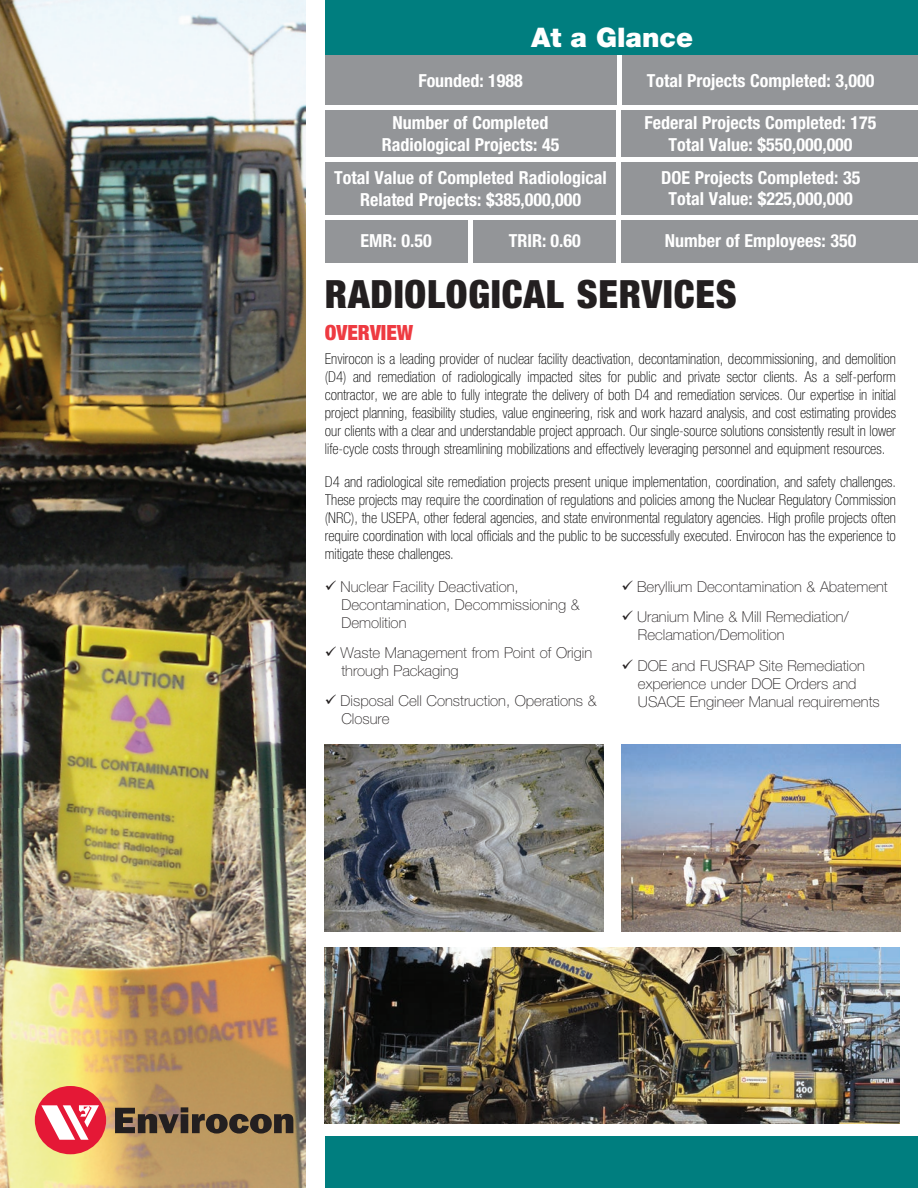
<style>
.page{position:relative;width:918px;height:1188px;background:#fff}
.page>*{position:absolute;margin:0;border:0;box-sizing:border-box;transform-origin:0 0}
.t1{font:900 condensed 39px "Helvetica Neue LT Std";letter-spacing:.02em;color:#231f20}
.t2{font:900 27px "Helvetica Neue LT Std";color:#fff}
.t3{font:900 condensed 21px "Helvetica Neue LT Std";color:#ee3a41}
.t4{font:700 condensed 18px/21.6px "Helvetica Neue LT Std";color:#fff;text-align:center}
.t5{font:100 condensed 15px/18px "Helvetica Neue LT Std";color:#000;text-align:justify}
.t6{font:100 15px/18px "Helvetica Neue LT Std";color:#231f20}
</style>
<div class="page">
<div style="left:320px;top:0;width:598px;height:56px;background:#007e7f"></div>
<div style="left:320px;top:56px;width:598px;height:207px;background:#939598"></div>
<div style="left:311px;top:1136px;width:607px;height:52px;background:#007e7f"></div>
<hr style="left:320px;top:106px;width:598px;height:4px;background:#fff">
<div style="left:324px;top:157px;width:594px;height:5px;background:#fff"></div>
<hr style="left:324px;top:215px;width:594px;height:4px;background:#fff">
<div style="left:468px;top:217px;width:5px;height:46px;background:#fff"></div>
<hr style="left:617px;top:217px;width:4px;height:46px;background:#fff">
<hr style="left:617px;top:56px;width:4px;height:52px;background:#fff">
<div style="left:616px;top:108px;width:5px;height:109px;background:#fff"></div>
<img style="left:0;top:0;width:306px;height:1188px">
<div style="left:306px;top:0;width:18px;height:1188px;background:#fff"></div>
<div style="left:35px;top:1086px;width:71px;height:68px;background:#e51836;border-radius:50%"></div>
<svg style="left:41px;top:1105px;width:58px;height:35px"></svg>
<svg style="left:115px;top:1107px;width:178px;height:27px;background:#6d5940"></svg>
<img style="left:324px;top:947px;width:576px;height:176px">
<img style="left:325px;top:744px;width:278px;height:187px">
<img style="left:621px;top:744px;width:279px;height:187px">
<h2 class="t2" style="left:531px;top:21px;width:164px">At a Glance</h2>
<p class="t4" style="left:418px;top:70px;width:106px">Founded: 1988</p>
<p class="t4" style="left:647px;top:70px;width:229px">Total Projects Completed: 3,000</p>
<p class="t4" style="left:382px;top:112px;width:179px">Number of Completed<br>Radiological Projects: 45</p>
<p class="t4" style="left:645px;top:112px;width:234px">Federal Projects Completed: 175<br>Total Value: $550,000,000</p>
<p class="t4" style="left:334px;top:167px;width:274px">Total Value of Completed Radiological<br>Related Projects: $385,000,000</p>
<p class="t4" style="left:661px;top:166px;width:201px">DOE Projects Completed: 35<br>Total Value: $225,000,000</p>
<p class="t4" style="left:361px;top:230px;width:73px">EMR: 0.50</p>
<p class="t4" style="left:509px;top:230px;width:74px">TRIR: 0.60</p>
<p class="t4" style="left:665px;top:230px;width:193px">Number of Employees: 350</p>
<h1 class="t1" style="left:325px;top:270px;width:413px">RADIOLOGICAL SERVICES</h1>
<h3 class="t3" style="left:325px;top:319px;width:90px">OVERVIEW</h3>
<p class="t5" style="left:325px;top:350px;width:573px">Envirocon is a leading provider of nuclear facility deactivation, decontamination, decommissioning, and demolition (D4) and remediation of radiologically impacted sites for public and private sector clients. As a self-perform contractor, we are able to fully integrate the delivery of both D4 and remediation services. Our expertise in initial project planning, feasibility studies, value engineering, risk and work hazard analysis, and cost estimating provides our clients with a clear and understandable project approach. Our single-source solutions consistently result in lower life-cycle costs through streamlining mobilizations and effectively leveraging personnel and equipment resources.</p>
<p class="t5" style="left:325px;top:473px;width:573px">D4 and radiological site remediation projects present unique implementation, coordination, and safety challenges.<br>These projects may require the coordination of regulations and policies among the Nuclear Regulatory Commission (NRC), the USEPA, other federal agencies, and state environmental regulatory agencies. High profile projects often require coordination with local officials and the public to be successfully executed. Envirocon has the experience to mitigate these challenges.</p>
<p class="t6" style="left:341px;top:578px;width:240px;text-indent:-16px">✓ Nuclear Facility Deactivation,<br>Decontamination, Decommissioning &amp;<br>Demolition</p>
<p class="t6" style="left:341px;top:644px;width:252px;text-indent:-16px">✓ Waste Management from Point of Origin through Packaging</p>
<p class="t6" style="left:341px;top:692px;width:257px;text-indent:-16px">✓ Disposal Cell Construction, Operations &amp;<br>Closure</p>
<p class="t6" style="left:621px;top:578px;width:268px">✓ Beryllium Decontamination &amp; Abatement</p>
<p class="t6" style="left:638px;top:608px;width:212px;text-indent:-16px">✓ Uranium Mine &amp; Mill Remediation/<br>Reclamation/Demolition</p>
<p class="t6" style="left:638px;top:657px;width:243px;text-indent:-16px">✓ DOE and FUSRAP Site Remediation experience under DOE Orders and<br>USACE Engineer Manual requirements</p>
</div>
